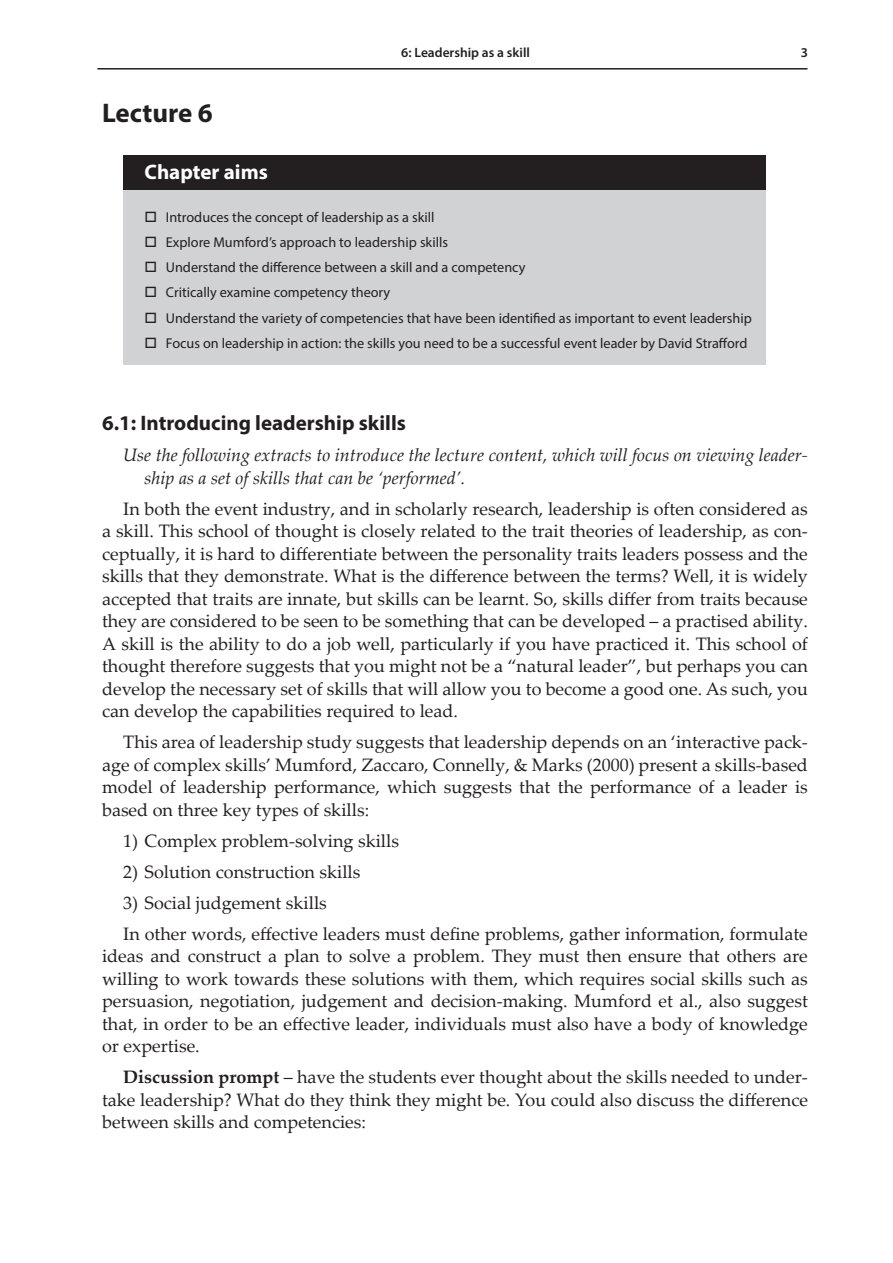
<style>
.page{position:relative;width:893px;height:1263px;background:#fff}
.page>*{position:absolute;margin:0;border:0;box-sizing:border-box;transform-origin:0 0}
.Subhead1{font:700 27px "Myriad Pro";color:#231f20}
.Subhead2{font:700 21px "Myriad Pro";color:#231f20}
.BoxHead{font:700 21px "Myriad Pro";color:#fff}
.BodyText{font:18px/22.5px "Palatino Linotype";color:#231f20;text-align:justify}
.BodyText-2{font:italic 18px/22.5px "Palatino Linotype";color:#231f20}
.t1{font:14.25px "Myriad Pro";color:#231f20}
.BodyText-3{font:600 13.5px "Myriad Pro";color:#231f20}
.s1{font-weight:700}
</style>
<div class="page">
<hr style="left:97px;top:68px;width:710px;height:2px;background:#231f20">
<div style="left:123px;top:156px;width:642px;height:209px;background:#d1d2d4"></div>
<div style="left:123px;top:156px;width:642px;height:34px;background:#231f20"></div>
<p class="Subhead1" style="left:102px;top:96px;width:112px">Lecture 6</p>
<p class="BodyText-3" style="left:401px;top:44px;width:130px">6: Leadership as a skill</p>
<p class="BodyText-3" style="left:801px;top:44px;width:9px">3</p>
<p class="BoxHead" style="left:145px;top:159px;width:125px">Chapter aims</p>
<p class="t1" style="left:166px;top:208px;width:270px">Introduces the concept of leadership as a skill</p>
<p class="t1" style="left:166px;top:233px;width:284px">Explore Mumford’s approach to leadership skills</p>
<p class="t1" style="left:166px;top:259px;width:361px">Understand the difference between a skill and a competency</p>
<p class="t1" style="left:166px;top:284px;width:226px">Critically examine competency theory</p>
<p class="t1" style="left:166px;top:309px;width:588px">Understand the variety of competencies that have been identified as important to event leadership</p>
<p class="t1" style="left:166px;top:334px;width:583px">Focus on leadership in action: the skills you need to be a successful event leader by David Strafford</p>
<p class="Subhead2" style="left:102px;top:409px;width:305px">6.1: Introducing leadership skills</p>
<p class="BodyText-2" style="left:145px;top:443px;width:665px;text-indent:-21px">Use the following extracts to introduce the lecture content, which will focus on viewing leader&shy;ship as a set of skills that can be ‘performed’.</p>
<p class="BodyText" style="left:102px;top:497px;width:707px;text-indent:21px">In both the event industry, and in scholarly research, leadership is often considered as a skill. This school of thought is closely related to the trait theories of leadership, as con&shy;ceptually, it is hard to differentiate between the personality traits leaders possess and the skills that they demonstrate. What is the difference between the terms? Well, it is widely accepted that traits are innate, but skills can be learnt. So, skills differ from traits because they are considered to be seen to be something that can be developed – a practised ability.<br>A skill is the ability to do a job well, particularly if you have practiced it. This school of thought therefore suggests that you might not be a “natural leader”, but perhaps you can develop the necessary set of skills that will allow you to become a good one. As such, you can develop the capabilities required to lead.</p>
<p class="BodyText" style="left:102px;top:730px;width:707px;text-indent:21px">This area of leadership study suggests that leadership depends on an ‘interactive pack&shy;age of complex skills’ Mumford, Zaccaro, Connelly, &amp; Marks (2000) present a skills-based model of leadership performance, which suggests that the performance of a leader is based on three key types of skills:</p>
<p class="BodyText" style="left:123px;top:829px;width:277px">1) Complex problem-solving skills</p>
<p class="BodyText" style="left:123px;top:860px;width:239px">2) Solution construction skills</p>
<p class="BodyText" style="left:123px;top:891px;width:205px">3) Social judgement skills</p>
<p class="BodyText" style="left:102px;top:922px;width:707px;text-indent:21px">In other words, effective leaders must define problems, gather information, formulate ideas and construct a plan to solve a problem. They must then ensure that others are willing to work towards these solutions with them, which requires social skills such as persuasion, negotiation, judgement and decision-making. Mumford et al., also suggest that, in order to be an effective leader, individuals must also have a body of knowledge or expertise.</p>
<p class="BodyText" style="left:102px;top:1065px;width:707px;text-indent:21px"><span class="s1">Discussion prompt</span> – have the students ever thought about the skills needed to under&shy;take leadership? What do they think they might be. You could also discuss the difference between skills and competencies:</p>
</div>
